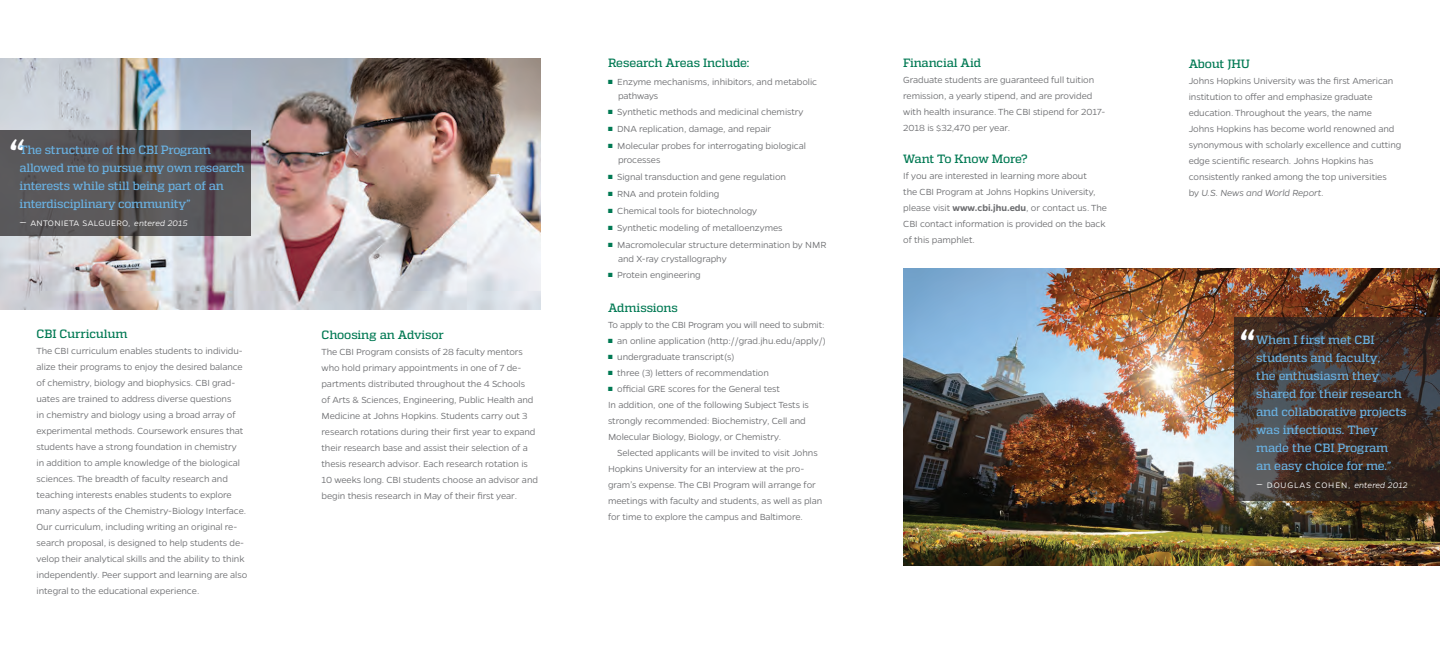
<style>
.page{position:relative;width:1440px;height:648px;background:#fff}
.page>*{position:absolute;margin:0;border:0;box-sizing:border-box;transform-origin:0 0}
.t1{font:500 48px "Quadon";color:#fff}
.t2{font:500 12px/18px "Quadon";letter-spacing:-.015em;color:#69b1e2}
.t3{font:500 12px "Quadon";letter-spacing:-.01em;color:#007953}
.t4{font:300 10px/16px "Gentona";letter-spacing:-.01em;color:#6c6d70}
.t5{font:300 9px "Gentona";letter-spacing:.045em;color:#fff}
.t6{font:300 9px "Gentona";letter-spacing:.095em;color:#fff}
.s1{font-style:italic}
.s2{color:#007953}
.s3{font-weight:600}
</style>
<div class="page">
<img style="left:0;top:59px;width:540px;height:250px">
<img style="left:903px;top:268px;width:537px;height:298px">
<svg style="left:1234px;top:318px;width:206px;height:183px"></svg>
<svg style="left:0;top:130px;width:251px;height:105px;fill:#59585a"></svg>
<h1 class="t1" style="left:10px;top:129px;width:18px">“</h1>
<p class="t2" style="left:20px;top:140px;width:227px">The structure of the CBI Program allowed me to pursue my own research interests while still being part of an interdisciplinary community”</p>
<p class="t5" style="left:20px;top:218px;width:170px">--- ANTONIETA SALGUERO, <span class="s1">entered 2015</span></p>
<p class="t3" style="left:37px;top:327px;width:93px">CBI Curriculum</p>
<p class="t4" style="left:37px;top:343px;width:212px">The CBI curriculum enables students to individu&shy;alize their programs to enjoy the desired balance of chemistry, biology and biophysics. CBI grad&shy;uates are trained to address diverse questions<br>in chemistry and biology using a broad array of experimental methods. Coursework ensures that students have a strong foundation in chemistry<br>in addition to ample knowledge of the biological sciences. The breadth of faculty research and teaching interests enables students to explore many aspects of the Chemistry-Biology Interface.<br>Our curriculum, including writing an original re&shy;search proposal, is designed to help students de&shy;velop their analytical skills and the ability to think independently. Peer support and learning are also integral to the educational experience.</p>
<p class="t3" style="left:322px;top:328px;width:124px">Choosing an Advisor</p>
<p class="t4" style="left:322px;top:344px;width:218px">The CBI Program consists of 28 faculty mentors who hold primary appointments in one of 7 de&shy;partments distributed throughout the 4 Schools<br>of Arts &amp; Sciences, Engineering, Public Health and Medicine at Johns Hopkins. Students carry out 3 research rotations during their first year to expand their research base and assist their selection of a thesis research advisor. Each research rotation is 10 weeks long. CBI students choose an advisor and begin thesis research in May of their first year.</p>
<p class="t3" style="left:608px;top:56px;width:143px">Research Areas Include:</p>
<p class="t4" style="left:618px;top:74px;width:201px;line-height:14px;text-indent:-10px"><span class="s2">■</span> Enzyme mechanisms, inhibitors, and metabolic pathways</p>
<p class="t4" style="left:608px;top:104px;width:197px"><span class="s2">■</span> Synthetic methods and medicinal chemistry</p>
<p class="t4" style="left:608px;top:121px;width:165px"><span class="s2">■</span> DNA replication, damage, and repair</p>
<p class="t4" style="left:618px;top:139px;width:189px;line-height:14px;text-indent:-10px"><span class="s2">■</span> Molecular probes for interrogating biological processes</p>
<p class="t4" style="left:608px;top:169px;width:180px"><span class="s2">■</span> Signal transduction and gene regulation</p>
<p class="t4" style="left:608px;top:186px;width:113px"><span class="s2">■</span> RNA and protein folding</p>
<p class="t4" style="left:608px;top:203px;width:151px"><span class="s2">■</span> Chemical tools for biotechnology</p>
<p class="t4" style="left:608px;top:219px;width:176px"><span class="s2">■</span> Synthetic modeling of metalloenzymes</p>
<p class="t4" style="left:618px;top:237px;width:210px;line-height:14px;text-indent:-10px"><span class="s2">■</span> Macromolecular structure determination by NMR and X-ray crystallography</p>
<p class="t4" style="left:608px;top:267px;width:94px"><span class="s2">■</span> Protein engineering</p>
<p class="t3" style="left:608px;top:301px;width:71px">Admissions</p>
<p class="t4" style="left:608px;top:317px;width:218px">To apply to the CBI Program you will need to submit:</p>
<p class="t4" style="left:608px;top:333px;width:219px"><span class="s2">■</span> an online application (http://grad.jhu.edu/apply/)</p>
<p class="t4" style="left:608px;top:349px;width:128px"><span class="s2">■</span> undergraduate transcript(s)</p>
<p class="t4" style="left:608px;top:365px;width:162px"><span class="s2">■</span> three (3) letters of recommendation</p>
<p class="t4" style="left:608px;top:381px;width:202px"><span class="s2">■</span> official GRE scores for the General test<br>In addition, one of the following Subject Tests is strongly recommended: Biochemistry, Cell and Molecular Biology, Biology, or Chemistry.</p>
<p class="t4" style="left:608px;top:445px;width:216px;text-indent:9px">Selected applicants will be invited to visit Johns Hopkins University for an interview at the pro&shy;gram’s expense. The CBI Program will arrange for meetings with faculty and students, as well as plan for time to explore the campus and Baltimore.</p>
<p class="t3" style="left:903px;top:56px;width:79px">Financial Aid</p>
<p class="t4" style="left:903px;top:72px;width:204px">Graduate students are guaranteed full tuition remission, a yearly stipend, and are provided with health insurance. The CBI stipend for 2017- 2018 is $32,470 per year.</p>
<p class="t3" style="left:903px;top:152px;width:126px">Want To Know More?</p>
<p class="t4" style="left:903px;top:168px;width:205px">If you are interested in learning more about<br>the CBI Program at Johns Hopkins University, please visit <span class="s3">www.cbi.jhu.edu</span>, or contact us. The CBI contact information is provided on the back of this pamphlet.</p>
<p class="t3" style="left:1189px;top:56px;width:63px">About JHU</p>
<p class="t4" style="left:1189px;top:72px;width:214px">Johns Hopkins University was the first American institution to offer and emphasize graduate education. Throughout the years, the name<br>Johns Hopkins has become world renowned and synonymous with scholarly excellence and cutting edge scientific research. Johns Hopkins has consistently ranked among the top universities<br>by <span class="s1">U.S. News and World Report.</span></p>
<h1 class="t1" style="left:1240px;top:319px;width:18px">“</h1>
<p class="t2" style="left:1256px;top:331px;width:152px">When I first met CBI students and faculty,<br>the enthusiasm they shared for their research and collaborative projects was infectious. They made the CBI Program an easy choice for me.”</p>
<p class="t6" style="left:1256px;top:480px;width:153px">--- DOUGLAS COHEN, <span class="s1">entered 2012</span></p>
</div>
